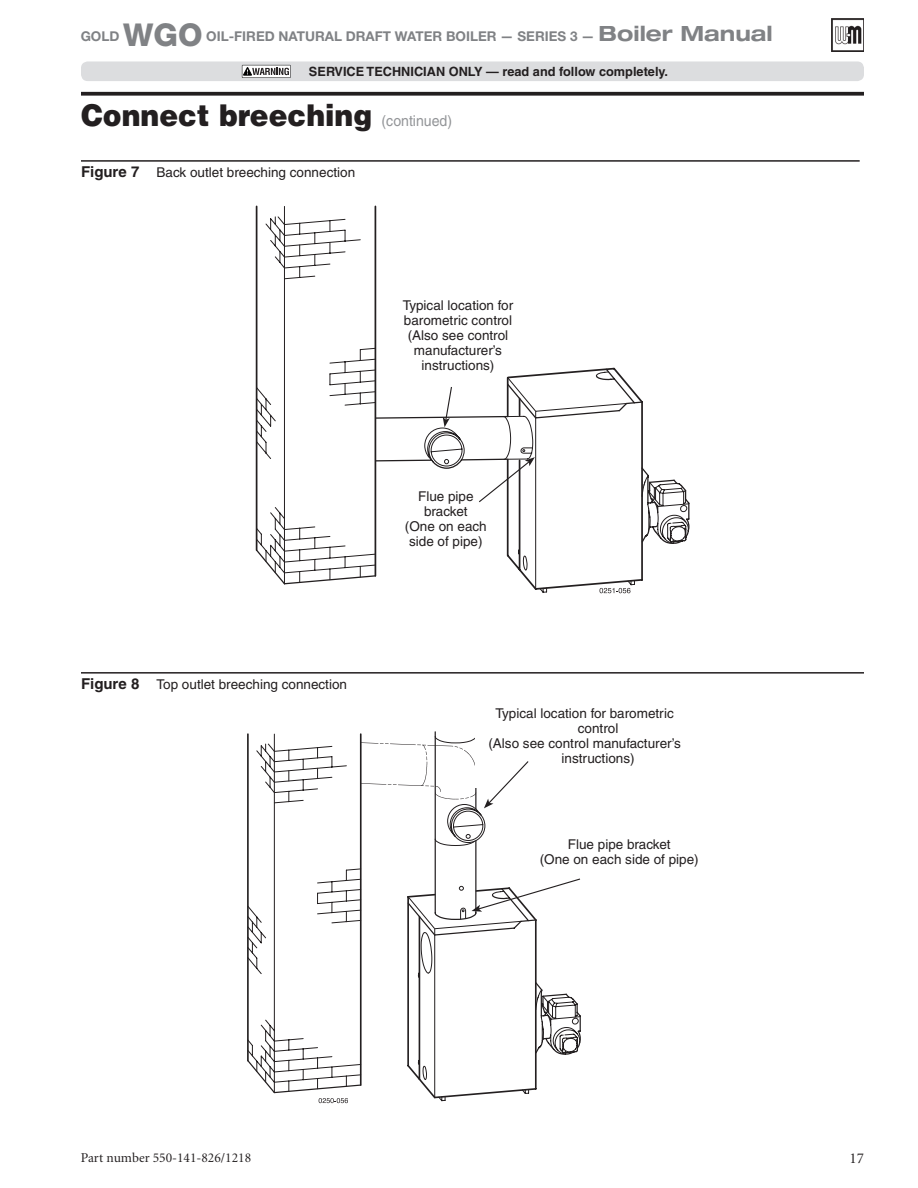
<style>
.page{position:relative;width:918px;height:1188px;background:#fff}
.page>*{position:absolute;margin:0;border:0;box-sizing:border-box;transform-origin:0 0}
.t1{font:800 31.5px "Helvetica Neue";color:#808285}
.t2{font:900 30px "Helvetica";color:#231f20;scale:.94 1}
.t3{font:15px "Minion";color:#231f20}
.t4{font:13.5px/15px "Helvetica";color:#231f20;text-align:center}
.t5{font:700 13.5px "Helvetica Neue";color:#808285}
.t6{font:13.5px "Minion";color:#231f20}
.t7{font:700 12.75px "Helvetica";color:#231f20}
.s1{font-stretch:expanded;font-size:21px}
.s2{font-weight:400;font-size:15px;color:#939598}
.s3{font-weight:700;font-size:15px}
</style>
<div class="page">
<div style="left:81px;top:61px;width:783px;height:20px;background:#dcdddf;border-radius:7px"></div>
<svg style="left:242px;top:65px;width:49px;height:13px"></svg>
<svg style="left:81px;top:92px;width:783px;height:4px;background:#383435"></svg>
<hr style="left:81px;top:160px;width:779px;height:2px;background:#231f20">
<hr style="left:81px;top:672px;width:783px;height:2px;background:#231f20">
<svg style="left:256px;top:206px;width:121px;height:161px"></svg>
<svg style="left:284px;top:219px;width:93px;height:148px"></svg>
<svg style="left:255px;top:367px;width:435px;height:219px"></svg>
<svg style="left:424px;top:377px;width:206px;height:216px"></svg>
<svg style="left:319px;top:1098px;width:29px;height:5px"></svg>
<svg style="left:247px;top:731px;width:334px;height:363px"></svg>
<div style="left:476px;top:708px;width:212px;height:80px;background:#fff"></div>
<svg style="left:247px;top:736px;width:334px;height:242px"></svg>
<img style="left:831px;top:18px;width:33px;height:33px">
<p class="t5" style="left:81px;top:28px;width:40px">GOLD</p>
<h1 class="t1" style="left:123px;top:16px;width:81px">WGO</h1>
<p class="t5" style="left:206px;top:28px;width:568px">OIL-FIRED NATURAL DRAFT WATER BOILER — SERIES 3 — <span class="s1">Boiler Manual</span></p>
<p class="t7" style="left:309px;top:64px;width:361px">SERVICE TECHNICIAN ONLY — read and follow completely.</p>
<h2 class="t2" style="left:81px;top:96px;width:396px">Connect breeching <span class="s2">(continued)</span></h2>
<p class="t4" style="left:81px;top:165px;width:276px"><span class="s3">Figure 7</span> Back outlet breeching connection</p>
<p class="t4" style="left:403px;top:298px;width:112px">Typical location for barometric control (Also see control manufacturer’s instructions)</p>
<p class="t4" style="left:81px;top:677px;width:268px"><span class="s3">Figure 8</span> Top outlet breeching connection</p>
<p class="t4" style="left:405px;top:488px;width:83px">Flue pipe bracket<br>(One on each side of pipe)</p>
<p class="t4" style="left:496px;top:706px;width:180px">Typical location for barometric</p>
<p class="t4" style="left:578px;top:721px;width:42px">control</p>
<p class="t4" style="left:488px;top:736px;width:194px">(Also see control manufacturer’s</p>
<p class="t4" style="left:562px;top:751px;width:74px">instructions)</p>
<p class="t4" style="left:540px;top:836px;width:161px">Flue pipe bracket<br>(One on each side of pipe)</p>
<p class="t6" style="left:81px;top:1151px;width:172px">Part number 550-141-826/1218</p>
<p class="t3" style="left:850px;top:1151px;width:16px">17</p>
</div>
